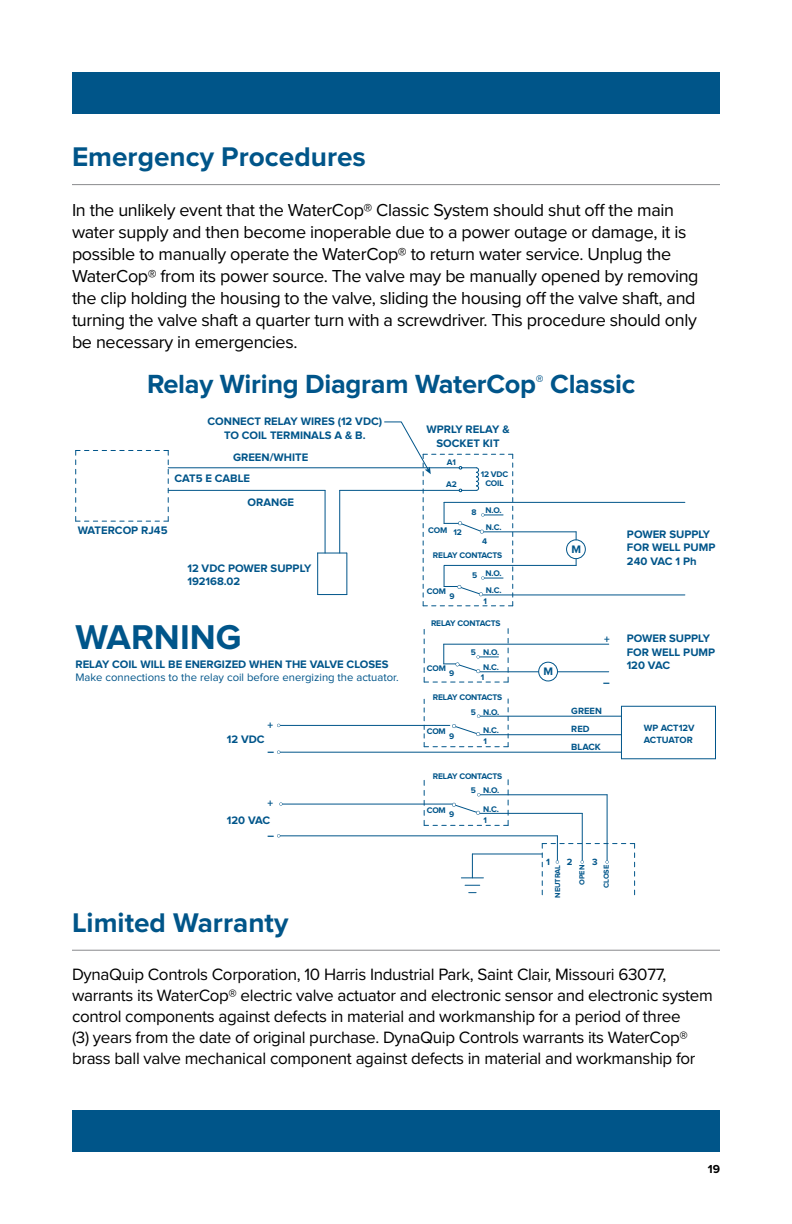
<style>
.page{position:relative;width:792px;height:1224px;background:#fff}
.page>*{position:absolute;margin:0;border:0;box-sizing:border-box;transform-origin:0 0}
.t1{font:700 35.6px "Proxima Nova";color:#00558a}
.t2{font:700 28px "Proxima Nova";color:#005589}
.t3{font:700 27.2px "Proxima Nova";letter-spacing:-.01em;color:#00558a}
.t4{font:18px/22px "Proxima Nova";letter-spacing:-.02em;color:#000}
.t5{font:17px/21px "Proxima Nova";letter-spacing:-.02em;color:#000}
.t6{font:700 12px "Proxima Nova";color:#000}
.t7{font:700 11.2px/13.6px "Proxima Nova";color:#00558a}
.t8{font:11.2px "Proxima Nova";color:#00558a}
.t9{font:700 9.4px/17.8px "Proxima Nova";color:#00558a}
.t10{font:700 8.4px/17px "Proxima Nova";letter-spacing:-.02em;color:#00558a}
.t11{font:700 7.6px "Proxima Nova";letter-spacing:-.02em;color:#00558a}
</style>
<div class="page">
<div style="left:72px;top:72px;width:648px;height:41px;background:#005589"></div>
<div style="left:72px;top:1111px;width:648px;height:41px;background:#005589"></div>
<hr style="left:72px;top:184px;width:648px;height:1px;background:#898a8d">
<hr style="left:72px;top:950px;width:648px;height:1px;background:#898a8d">
<hr style="left:168px;top:490px;width:157px;height:1px;background:#00558a">
<hr style="left:339px;top:490px;width:1px;height:63px;background:#00558a">
<hr style="left:325px;top:490px;width:1px;height:63px;background:#00558a">
<hr style="left:317px;top:553px;width:1px;height:42px;background:#00558a">
<svg style="left:318px;top:553px;width:28px;height:1px"></svg>
<hr style="left:346px;top:553px;width:1px;height:42px;background:#00558a">
<svg style="left:318px;top:594px;width:28px;height:1px"></svg>
<hr style="left:621px;top:706px;width:1px;height:53px;background:#00558a">
<hr style="left:621px;top:706px;width:94px;height:1px;background:#00558a">
<hr style="left:715px;top:706px;width:1px;height:53px;background:#00558a">
<hr style="left:621px;top:758px;width:94px;height:1px;background:#00558a">
<hr style="left:279px;top:752px;width:342px;height:1px;background:#00558a">
<hr style="left:479px;top:716px;width:142px;height:1px;background:#00558a">
<hr style="left:480px;top:734px;width:141px;height:1px;background:#00558a">
<hr style="left:279px;top:725px;width:171px;height:1px;background:#00558a">
<hr style="left:480px;top:671px;width:58px;height:1px;background:#00558a">
<hr style="left:444px;top:644px;width:165px;height:1px;background:#00558a">
<hr style="left:558px;top:671px;width:51px;height:1px;background:#00558a">
<svg style="left:75px;top:450px;width:94px;height:72px"></svg>
<hr style="left:168px;top:467px;width:291px;height:1px;background:#00558a">
<hr style="left:340px;top:490px;width:119px;height:1px;background:#00558a">
<hr style="left:483px;top:595px;width:202px;height:1px;background:#00558a">
<svg style="left:424px;top:629px;width:85px;height:54px"></svg>
<svg style="left:424px;top:699px;width:85px;height:48px"></svg>
<hr style="left:444px;top:502px;width:241px;height:1px;background:#00558a">
<svg style="left:384px;top:421px;width:193px;height:185px"></svg>
<svg style="left:465px;top:885px;width:15px;height:1px"></svg>
<svg style="left:461px;top:854px;width:22px;height:24px"></svg>
<hr style="left:472px;top:854px;width:70px;height:1px;background:#00558a">
<hr style="left:607px;top:795px;width:1px;height:67px;background:#00558a">
<hr style="left:582px;top:813px;width:1px;height:49px;background:#00558a">
<svg style="left:542px;top:836px;width:93px;height:60px"></svg>
<hr style="left:281px;top:804px;width:171px;height:1px;background:#00558a">
<hr style="left:480px;top:813px;width:102px;height:1px;background:#00558a">
<hr style="left:479px;top:794px;width:128px;height:1px;background:#00558a">
<hr style="left:279px;top:835px;width:278px;height:1px;background:#00558a">
<svg style="left:424px;top:780px;width:85px;height:46px"></svg>
<div style="left:566px;top:539px;width:20px;height:20px;border:1px solid #00558a;border-radius:50%"></div>
<div style="left:538px;top:662px;width:20px;height:19px;border:1px solid #00558a;border-radius:50%"></div>
<h2 class="t2" style="left:72px;top:140px;width:295px">Emergency Procedures</h2>
<p class="t4" style="left:72px;top:198px;width:628px">In the unlikely event that the WaterCop® Classic System should shut off the main water supply and then become inoperable due to a power outage or damage, it is possible to manually operate the WaterCop® to return water service. Unplug the WaterCop® from its power source. The valve may be manually opened by removing the clip holding the housing to the valve, sliding the housing off the valve shaft, and turning the valve shaft a quarter turn with a screwdriver. This procedure should only be necessary in emergencies.</p>
<h3 class="t3" style="left:147px;top:371px;width:490px">Relay Wiring Diagram WaterCop<sup>®</sup> Classic</h3>
<p class="t7" style="left:207px;top:415px;width:176px;text-align:center">CONNECT RELAY WIRES (12 VDC)<br>TO COIL TERMINALS A &amp; B.</p>
<p class="t7" style="left:233px;top:451px;width:77px">GREEN/WHITE</p>
<p class="t7" style="left:175px;top:472px;width:77px">CAT5 E CABLE</p>
<p class="t7" style="left:78px;top:524px;width:91px">WATERCOP RJ45</p>
<p class="t7" style="left:248px;top:496px;width:48px">ORANGE</p>
<p class="t7" style="left:187px;top:561px;width:125px">12 VDC POWER SUPPLY<br>192168.02</p>
<h1 class="t1" style="left:75px;top:621px;width:168px">WARNING</h1>
<p class="t7" style="left:75px;top:657px;width:315px">RELAY COIL WILL BE ENERGIZED WHEN THE VALVE CLOSES</p>
<p class="t8" style="left:75px;top:672px;width:325px">Make connections to the relay coil before energizing the actuator.</p>
<p class="t7" style="left:268px;top:718px;width:7px">+</p>
<p class="t7" style="left:227px;top:733px;width:39px">12 VDC</p>
<p class="t7" style="left:268px;top:745px;width:8px">–</p>
<p class="t7" style="left:268px;top:797px;width:7px">+</p>
<p class="t7" style="left:227px;top:814px;width:45px">120 VAC</p>
<p class="t7" style="left:268px;top:829px;width:8px">–</p>
<p class="t7" style="left:426px;top:423px;width:85px;text-align:center">WPRLY RELAY &amp;<br>SOCKET KIT</p>
<p class="t10" style="left:447px;top:454px;width:11px">A1</p>
<p class="t10" style="left:446px;top:476px;width:12px">A2</p>
<p class="t10" style="left:481px;top:471px;width:29px;line-height:8.4px;text-align:center">12 VDC<br>COIL</p>
<p class="t10" style="left:486px;top:519px;width:17px">N.C.</p>
<p class="t10" style="left:486px;top:502px;width:18px">N.O.</p>
<p class="t10" style="left:471px;top:504px;width:7px">8</p>
<p class="t10" style="left:428px;top:522px;width:21px">COM</p>
<p class="t10" style="left:433px;top:547px;width:71px">RELAY CONTACTS</p>
<p class="t10" style="left:454px;top:524px;width:10px">12</p>
<p class="t10" style="left:482px;top:533px;width:7px">4</p>
<p class="t10" style="left:486px;top:565px;width:18px">N.O.<br>N.C.</p>
<p class="t10" style="left:472px;top:567px;width:7px">5</p>
<p class="t10" style="left:427px;top:583px;width:21px">COM</p>
<p class="t10" style="left:449px;top:588px;width:7px">9</p>
<p class="t10" style="left:484px;top:593px;width:5px">1</p>
<p class="t10" style="left:431px;top:615px;width:71px">RELAY CONTACTS</p>
<p class="t10" style="left:471px;top:644px;width:30px">5 N.O.</p>
<p class="t10" style="left:427px;top:660px;width:21px">COM</p>
<p class="t10" style="left:483px;top:659px;width:17px">N.C.</p>
<p class="t10" style="left:449px;top:665px;width:7px">9</p>
<p class="t10" style="left:481px;top:669px;width:5px">1</p>
<p class="t10" style="left:433px;top:689px;width:71px">RELAY CONTACTS</p>
<p class="t10" style="left:471px;top:704px;width:30px">5 N.O.</p>
<p class="t10" style="left:427px;top:723px;width:21px">COM</p>
<p class="t10" style="left:483px;top:722px;width:17px">N.C.</p>
<p class="t10" style="left:449px;top:728px;width:7px">9</p>
<p class="t10" style="left:483px;top:733px;width:5px">1</p>
<p class="t10" style="left:433px;top:768px;width:71px">RELAY CONTACTS</p>
<p class="t10" style="left:471px;top:782px;width:30px">5 N.O.</p>
<p class="t10" style="left:427px;top:802px;width:21px">COM</p>
<p class="t10" style="left:483px;top:801px;width:17px">N.C.</p>
<p class="t10" style="left:449px;top:806px;width:7px">9</p>
<p class="t10" style="left:483px;top:812px;width:5px">1</p>
<p class="t7" style="left:571px;top:543px;width:11px">M</p>
<p class="t7" style="left:627px;top:528px;width:90px">POWER SUPPLY<br>FOR WELL PUMP<br>240 VAC 1 Ph</p>
<p class="t7" style="left:543px;top:665px;width:11px">M</p>
<p class="t7" style="left:604px;top:633px;width:7px">+</p>
<p class="t7" style="left:603px;top:676px;width:8px">–</p>
<p class="t9" style="left:571px;top:702px;width:32px">GREEN<br>RED<br>BLACK</p>
<p class="t7" style="left:627px;top:632px;width:90px">POWER SUPPLY<br>FOR WELL PUMP<br>120 VAC</p>
<p class="t9" style="left:644px;top:723px;width:52px;line-height:11.2px">WP ACT12V<br>ACTUATOR</p>
<p class="t9" style="left:546px;top:853px;width:5px">1</p>
<p class="t9" style="left:567px;top:853px;width:7px">2</p>
<p class="t9" style="left:592px;top:853px;width:7px">3</p>
<p class="t11" style="left:554px;top:898px;width:34px;rotate:-90deg">NEUTRAL</p>
<p class="t11" style="left:579px;top:885px;width:21px;rotate:-90deg">OPEN</p>
<p class="t11" style="left:603px;top:888px;width:24px;rotate:-90deg">CLOSE</p>
<h2 class="t2" style="left:72px;top:906px;width:218px">Limited Warranty</h2>
<p class="t5" style="left:72px;top:963px;width:642px">DynaQuip Controls Corporation, 10 Harris Industrial Park, Saint Clair, Missouri 63077, warrants its WaterCop® electric valve actuator and electronic sensor and electronic system control components against defects in material and workmanship for a period of three<br>(3) years from the date of original purchase. DynaQuip Controls warrants its WaterCop® brass ball valve mechanical component against defects in material and workmanship for</p>
<p class="t6" style="left:708px;top:1162px;width:14px">19</p>
</div>
